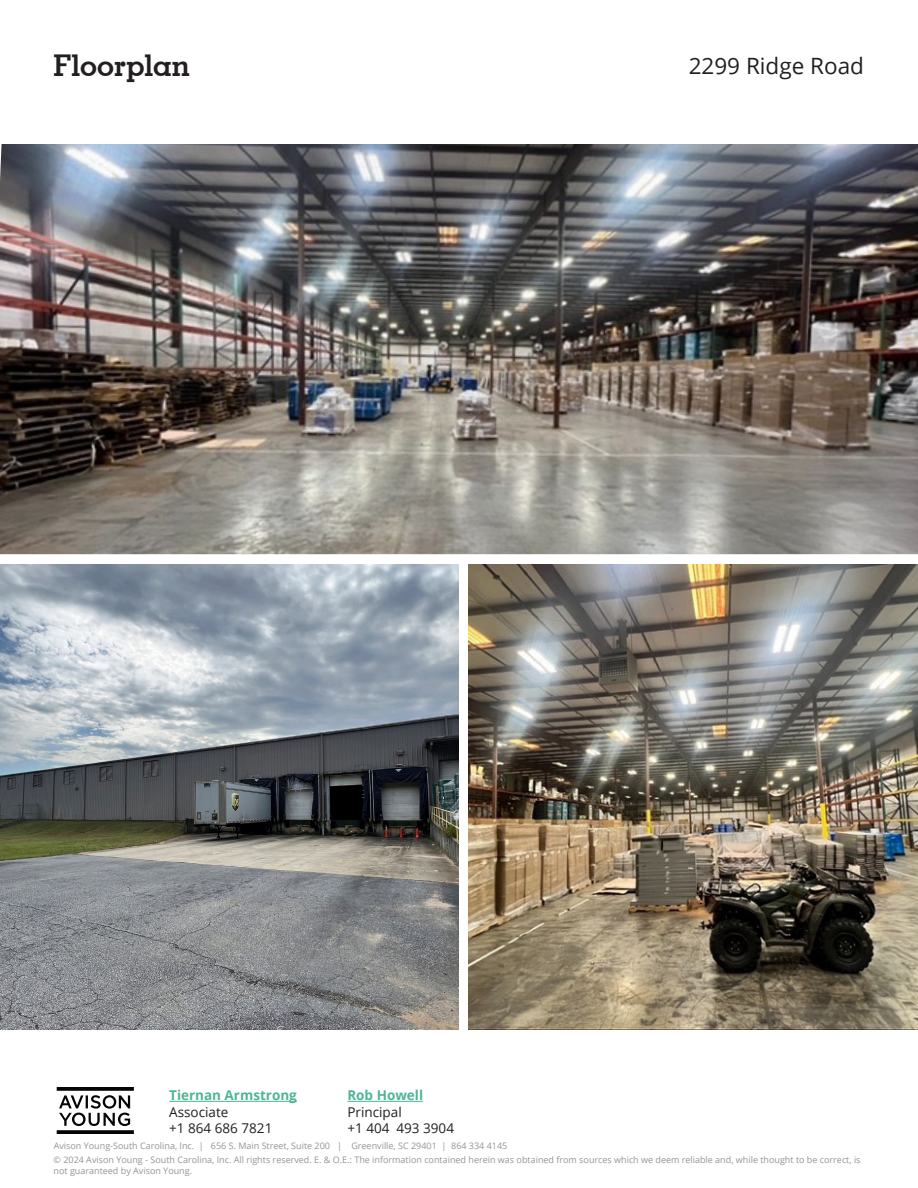
<style>
.page{position:relative;width:918px;height:1188px;background:#fff}
.page>*{position:absolute;margin:0;border:0;box-sizing:border-box;transform-origin:0 0}
.t1{font:700 30px "Geometric Slab 703 BT";color:#231f20}
.Top_header_details_pg_1{font:22.5px "Open Sans";color:#231f20}
.t2{font:700 13.5px/16.2px "Open Sans";color:#4db595}
.t3{font:13.5px "Open Sans";color:#231f20}
.t4{font:9px/10.8px "Open Sans";color:#939598}
.s1{font-weight:400;color:#231f20}
</style>
<div class="page">
<svg style="left:57px;top:1087px;width:77px;height:47px"></svg>
<hr style="left:169px;top:1101px;width:128px;height:1px;background:#4db595">
<hr style="left:347px;top:1101px;width:76px;height:1px;background:#4db595">
<img style="left:0;top:564px;width:459px;height:466px">
<img style="left:468px;top:564px;width:450px;height:466px">
<img style="left:0;top:144px;width:918px;height:410px">
<p class="t1" style="left:54px;top:47px;width:138px">Floorplan</p>
<p class="Top_header_details_pg_1" style="left:689px;top:50px;width:177px">2299 Ridge Road</p>
<p class="t2" style="left:169px;top:1087px;width:129px">Tiernan Armstrong<br><span class="s1">Associate</span></p>
<p class="t3" style="left:169px;top:1119px;width:105px">+1 864 686 7821</p>
<p class="t2" style="left:347px;top:1087px;width:77px">Rob Howell</p>
<p class="t3" style="left:347px;top:1102px;width:56px">Principal</p>
<p class="t3" style="left:347px;top:1119px;width:108px">+1 404 493 3904</p>
<p class="t4" style="left:54px;top:1140px;width:455px">Avison Young-South Carolina, Inc. | 656 S. Main Street, Suite 200 | Greenville, SC 29401 | 864 334 4145</p>
<p class="t4" style="left:54px;top:1155px;width:809px">© 2024 Avison Young - South Carolina, Inc. All rights reserved. E. &amp; O.E.: The information contained herein was obtained from sources which we deem reliable and, while thought to be correct, is not guaranteed by Avison Young.</p>
</div>
